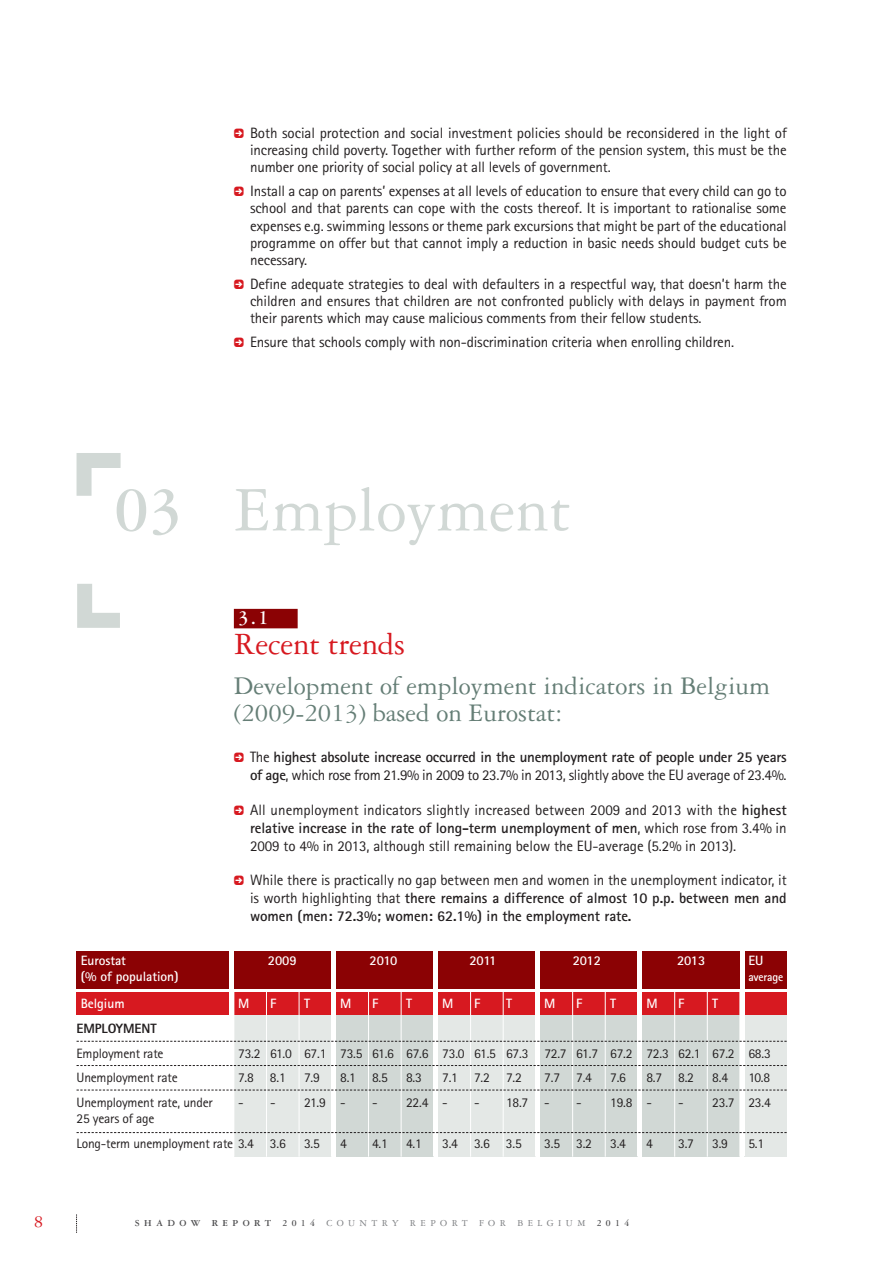
<style>
.page{position:relative;width:893px;height:1263px;background:#fff}
.page>*{position:absolute;margin:0;border:0;box-sizing:border-box;transform-origin:0 0}
.t1{font:67.5px "Garamond 3 LT Std";color:#d1d8d5}
.t2{font:33px "Garamond 3 LT Std";letter-spacing:-.01em;color:#d71920}
.t3{font:27px/27px "Garamond 3 LT Std";color:#657e76}
.t4{font:700 21px "Garamond 3 LT Std";color:#fff}
.t5{font:18px "Garamond 3 LT Std";color:#d71920}
.t6{font:15px/17.2px "Rotis Sans Serif";letter-spacing:-.01em;color:#231f20;text-align:justify}
.t7{font:700 15px/18px "Rotis Sans Serif";letter-spacing:-.015em;color:#231f20;text-align:right}
.t8{font:13.5px/24.8px "Rotis Sans Serif";letter-spacing:-.015em;color:#231f20}
.t9{font:700 13.5px "Rotis Sans Serif";letter-spacing:-.005em;color:#fff}
.t10{font:800 13.5px "Rotis Sans Serif";letter-spacing:-.005em;color:#231f20}
.t11{font:700 12px "Rotis Sans Serif";letter-spacing:-.015em;color:#fff}
.t12{font:9.75px "Garamond 3 LT Std";letter-spacing:.45em;color:#808285}
.s1{font-family:"Click Bits Arrow Pods 1";font-size:13.5px;color:#d71920}
.s2{font-weight:700}
.s3{font-family:"Click Bits Arrow Pods 1";font-weight:400;font-size:13.5px;color:#d71920}
.s4{font-weight:400}
.s5{font-weight:700;color:#4c4c4e}
</style>
<div class="page">
<svg style="left:76px;top:1214px;width:1px;height:19px"></svg>
<div style="left:234px;top:992px;width:98px;height:164px;background:#e4e8e6"></div>
<div style="left:336px;top:992px;width:98px;height:164px;background:#d1d8d5"></div>
<hr style="left:433px;top:991px;width:1px;height:166px;background:#fff">
<div style="left:438px;top:992px;width:98px;height:164px;background:#e4e8e6"></div>
<hr style="left:535px;top:991px;width:1px;height:166px;background:#fff">
<div style="left:540px;top:992px;width:98px;height:164px;background:#d1d8d5"></div>
<hr style="left:637px;top:991px;width:1px;height:166px;background:#fff">
<div style="left:642px;top:992px;width:98px;height:164px;background:#d1d8d5"></div>
<hr style="left:331px;top:991px;width:1px;height:166px;background:#fff">
<div style="left:744px;top:992px;width:43px;height:164px;background:#e4e8e6"></div>
<div style="left:77px;top:992px;width:710px;height:23px;background:#d71920"></div>
<div style="left:77px;top:952px;width:710px;height:37px;background:#8b0204"></div>
<hr style="left:740px;top:952px;width:4px;height:204px;background:#fff">
<hr style="left:739px;top:991px;width:1px;height:166px;background:#fff">
<div style="left:234px;top:609px;width:64px;height:19px;background:#8b0204"></div>
<svg style="left:76px;top:453px;width:45px;height:43px"></svg>
<svg style="left:77px;top:584px;width:43px;height:44px"></svg>
<hr style="left:230px;top:952px;width:4px;height:204px;background:#fff">
<hr style="left:332px;top:952px;width:4px;height:204px;background:#fff">
<hr style="left:434px;top:952px;width:4px;height:204px;background:#fff">
<hr style="left:536px;top:952px;width:4px;height:204px;background:#fff">
<hr style="left:638px;top:952px;width:4px;height:204px;background:#fff">
<hr style="left:299px;top:991px;width:1px;height:166px;background:#fff">
<hr style="left:266px;top:991px;width:1px;height:166px;background:#fff">
<hr style="left:401px;top:991px;width:1px;height:166px;background:#fff">
<hr style="left:368px;top:991px;width:1px;height:166px;background:#fff">
<hr style="left:503px;top:991px;width:1px;height:166px;background:#fff">
<hr style="left:470px;top:991px;width:1px;height:166px;background:#fff">
<hr style="left:605px;top:991px;width:1px;height:166px;background:#fff">
<hr style="left:572px;top:991px;width:1px;height:166px;background:#fff">
<hr style="left:707px;top:991px;width:1px;height:166px;background:#fff">
<hr style="left:674px;top:991px;width:1px;height:166px;background:#fff">
<svg style="left:77px;top:1041px;width:710px;height:1px"></svg>
<svg style="left:77px;top:1065px;width:710px;height:1px"></svg>
<svg style="left:77px;top:1090px;width:710px;height:1px"></svg>
<svg style="left:77px;top:1132px;width:710px;height:1px"></svg>
<p class="t6" style="left:250px;top:126px;width:538px;text-indent:-16px"><span class="s1">5</span> Both social protection and social investment policies should be reconsidered in the light of increasing child poverty. Together with further reform of the pension system, this must be the number one priority of social policy at all levels of government.</p>
<p class="t6" style="left:250px;top:184px;width:538px;text-indent:-16px"><span class="s1">5</span> Install a cap on parents’ expenses at all levels of education to ensure that every child can go to school and that parents can cope with the costs thereof. It is important to rationalise some expenses e.g. swimming lessons or theme park excursions that might be part of the educational programme on offer but that cannot imply a reduction in basic needs should budget cuts be necessary.</p>
<p class="t6" style="left:250px;top:276px;width:538px;text-indent:-16px"><span class="s1">5</span> Define adequate strategies to deal with defaulters in a respectful way, that doesn’t harm the children and ensures that children are not confronted publicly with delays in payment from their parents which may cause malicious comments from their fellow students.</p>
<p class="t6" style="left:234px;top:335px;width:502px"><span class="s1">5</span> Ensure that schools comply with non-discrimination criteria when enrolling children.</p>
<h1 class="t1" style="left:115px;top:487px;width:458px"><span class="s2">03</span> Employment</h1>
<h3 class="t4" style="left:238px;top:605px;width:32px">3.1</h3>
<h2 class="t2" style="left:234px;top:633px;width:173px">Recent trends</h2>
<h3 class="t3" style="left:234px;top:675px;width:538px">Development of employment indicators in Belgium (2009-2013) based on Eurostat:</h3>
<p class="t7" style="left:234px;top:750px;width:554px"><span class="s3">5</span> <span class="s4">The</span> highest absolute increase occurred in the unemployment rate of people under 25 years of age<span class="s4">, which rose from 21.9% in 2009 to 23.7% in 2013, slightly above the EU average of 23.4%.</span></p>
<p class="t6" style="left:250px;top:802px;width:538px;line-height:18px;text-indent:-16px"><span class="s1">5</span> All unemployment indicators slightly increased between 2009 and 2013 with the <span class="s2">highest relative increase in the rate of long-term unemployment of men</span>, which rose from 3.4% in 2009 to 4% in 2013, although still remaining below the EU-average (5.2% in 2013).</p>
<p class="t6" style="left:250px;top:872px;width:538px;line-height:18px;text-indent:-16px"><span class="s1">5</span> While there is practically no gap between men and women in the unemployment indicator, it is worth highlighting that <span class="s2">there remains a difference of almost 10 p.p. between men and women (men: 72.3%; women: 62.1%) in the employment rate.</span></p>
<p class="t9" style="left:81px;top:956px;width:47px">Eurostat</p>
<p class="t9" style="left:268px;top:956px;width:30px">2009</p>
<p class="t9" style="left:370px;top:956px;width:29px">2010</p>
<p class="t9" style="left:469px;top:956px;width:28px">2011</p>
<p class="t9" style="left:573px;top:956px;width:30px">2012</p>
<p class="t9" style="left:677px;top:956px;width:30px">2013</p>
<p class="t9" style="left:748px;top:956px;width:16px">EU</p>
<p class="t9" style="left:81px;top:972px;width:99px">(% of population)</p>
<p class="t11" style="left:748px;top:973px;width:36px">average</p>
<p class="t9" style="left:81px;top:999px;width:45px">Belgium</p>
<p class="t9" style="left:238px;top:999px;width:13px">M</p>
<p class="t9" style="left:270px;top:999px;width:8px">F</p>
<p class="t9" style="left:304px;top:999px;width:7px">T</p>
<p class="t9" style="left:340px;top:999px;width:13px">M</p>
<p class="t9" style="left:372px;top:999px;width:8px">F</p>
<p class="t9" style="left:406px;top:999px;width:7px">T</p>
<p class="t9" style="left:442px;top:999px;width:13px">M</p>
<p class="t9" style="left:474px;top:999px;width:8px">F</p>
<p class="t9" style="left:506px;top:999px;width:7px">T</p>
<p class="t9" style="left:544px;top:999px;width:13px">M</p>
<p class="t9" style="left:576px;top:999px;width:8px">F</p>
<p class="t9" style="left:610px;top:999px;width:7px">T</p>
<p class="t9" style="left:646px;top:999px;width:13px">M</p>
<p class="t9" style="left:678px;top:999px;width:8px">F</p>
<p class="t9" style="left:712px;top:999px;width:7px">T</p>
<p class="t10" style="left:77px;top:1024px;width:82px">EMPLOYMENT</p>
<p class="t8" style="left:77px;top:1042px;width:89px">Employment rate</p>
<p class="t8" style="left:238px;top:1042px;width:534px">73.2 61.0 67.1 73.5 61.6 67.6 73.0 61.5 67.3 72.7 61.7 67.2 72.3 62.1 67.2 68.3</p>
<p class="t8" style="left:77px;top:1067px;width:103px">Unemployment rate</p>
<p class="t8" style="left:238px;top:1067px;width:49px">7.8 8.1</p>
<p class="t8" style="left:304px;top:1067px;width:17px">7.9</p>
<p class="t8" style="left:340px;top:1067px;width:49px">8.1 8.5</p>
<p class="t8" style="left:406px;top:1067px;width:17px">8.3</p>
<p class="t8" style="left:442px;top:1067px;width:81px">7.1 7.2 7.2</p>
<p class="t8" style="left:544px;top:1067px;width:49px">7.7 7.4</p>
<p class="t8" style="left:610px;top:1067px;width:17px">7.6</p>
<p class="t8" style="left:646px;top:1067px;width:49px">8.7 8.2</p>
<p class="t8" style="left:712px;top:1067px;width:17px">8.4</p>
<p class="t8" style="left:748px;top:1067px;width:23px">10.8</p>
<p class="t8" style="left:77px;top:1091px;width:138px">Unemployment rate, under</p>
<p class="t8" style="left:238px;top:1091px;width:39px">- -</p>
<p class="t8" style="left:304px;top:1091px;width:43px">21.9 -</p>
<p class="t8" style="left:372px;top:1091px;width:77px">- 22.4 -</p>
<p class="t8" style="left:474px;top:1091px;width:77px">- 18.7 -</p>
<p class="t8" style="left:576px;top:1091px;width:77px">- 19.8 -</p>
<p class="t8" style="left:678px;top:1091px;width:94px">- 23.7 23.4</p>
<p class="t8" style="left:77px;top:1108px;width:211px">25 years of age<br>Long-term unemployment rate 3.4 3.6</p>
<p class="t8" style="left:304px;top:1132px;width:17px">3.5</p>
<p class="t8" style="left:340px;top:1132px;width:8px">4</p>
<p class="t8" style="left:372px;top:1132px;width:17px">4.1</p>
<p class="t8" style="left:406px;top:1132px;width:17px">4.1</p>
<p class="t8" style="left:442px;top:1132px;width:81px">3.4 3.6 3.5</p>
<p class="t8" style="left:544px;top:1132px;width:49px">3.5 3.2</p>
<p class="t8" style="left:610px;top:1132px;width:17px">3.4</p>
<p class="t8" style="left:646px;top:1132px;width:8px">4</p>
<p class="t8" style="left:678px;top:1132px;width:17px">3.7</p>
<p class="t8" style="left:712px;top:1132px;width:17px">3.9</p>
<p class="t8" style="left:748px;top:1132px;width:17px">5.1</p>
<p class="t5" style="left:34px;top:1216px;width:10px">8</p>
<p class="t12" style="left:135px;top:1220px;width:496px"><span class="s5">SHADOW REPORT 2014</span> COUNTRY REPORT FOR BELGIUM <span class="s5">2014</span></p>
</div>
